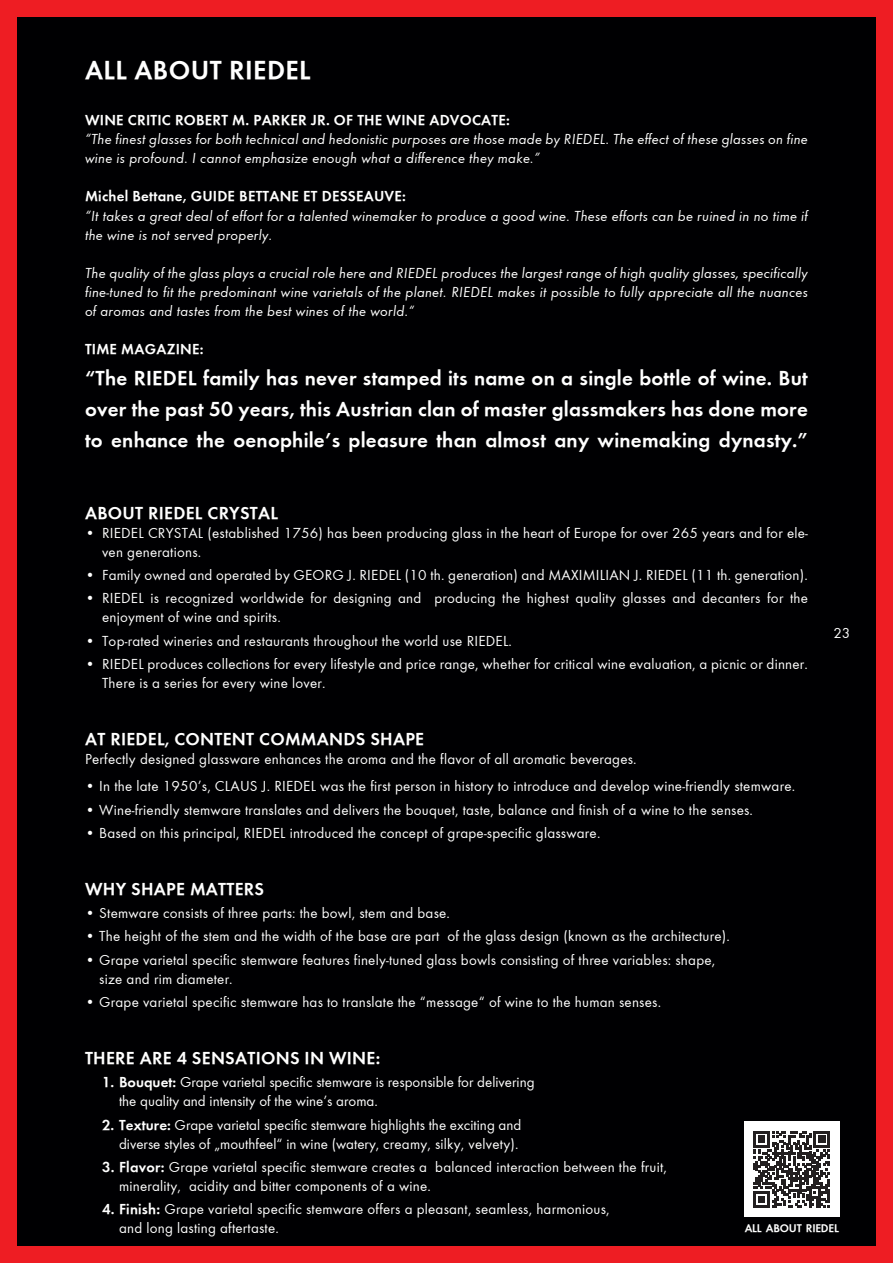
<style>
.page{position:relative;width:893px;height:1263px;background:#ee1d23}
.page>*{position:absolute;margin:0;border:0;box-sizing:border-box;transform-origin:0 0}
.t1{font:700 27px "Function";letter-spacing:.015em;color:#fff}
.t2{font:700 21px/31px "Function";letter-spacing:.01em;color:#fff;text-align:justify}
.t3{font:700 18px "Function";letter-spacing:.015em;color:#fff}
.t4{font:15px/19px "Function";letter-spacing:.015em;color:#fff}
.t5{font:italic 15px/19px "Function";letter-spacing:.015em;color:#fff}
.t6{font:700 15px "Function";letter-spacing:.015em;color:#fff}
.t7{font:700 11.55px "Function";letter-spacing:-.015em;color:#fff}
.s1{font-weight:700}
</style>
<div class="page">
<div style="left:17px;top:17px;width:859px;height:1229px;background:#000002"></div>
<div style="left:744px;top:1122px;width:95px;height:95px;background:#fff"></div>
<svg style="left:753px;top:1131px;width:77px;height:76px"></svg>
<h1 class="t1" style="left:85px;top:54px;width:227px">ALL ABOUT RIEDEL</h1>
<p class="t6" style="left:85px;top:111px;width:426px">WINE CRITIC ROBERT M. PARKER JR. OF THE WINE ADVOCATE:</p>
<p class="t5" style="left:85px;top:130px;width:724px">“The finest glasses for both technical and hedonistic purposes are those made by RIEDEL. The effect of these glasses on fine wine is profound. I cannot emphasize enough what a difference they make.”</p>
<p class="t6" style="left:85px;top:188px;width:322px">Michel Bettane, GUIDE BETTANE ET DESSEAUVE:</p>
<p class="t5" style="left:85px;top:206px;width:724px">“It takes a great deal of effort for a talented winemaker to produce a good wine. These efforts can be ruined in no time if the wine is not served properly.</p>
<p class="t5" style="left:85px;top:263px;width:724px;text-align:justify">The quality of the glass plays a crucial role here and RIEDEL produces the largest range of high quality glasses, specifically fine-tuned to fit the predominant wine varietals of the planet. RIEDEL makes it possible to fully appreciate all the nuances of aromas and tastes from the best wines of the world.“</p>
<p class="t6" style="left:85px;top:340px;width:120px">TIME MAGAZINE:</p>
<h2 class="t2" style="left:85px;top:362px;width:724px">“The RIEDEL family has never stamped its name on a single bottle of wine. But over the past 50 years, this Austrian clan of master glassmakers has done more to enhance the oenophile’s pleasure than almost any winemaking dynasty.”</h2>
<p class="t3" style="left:85px;top:502px;width:195px">ABOUT RIEDEL CRYSTAL</p>
<p class="t4" style="left:102px;top:523px;width:707px;text-indent:-17px">• RIEDEL CRYSTAL (established 1756) has been producing glass in the heart of Europe for over 265 years and for ele&shy;ven generations.</p>
<p class="t4" style="left:85px;top:565px;width:724px">• Family owned and operated by GEORG J. RIEDEL (10 th. generation) and MAXIMILIAN J. RIEDEL (11 th. generation).</p>
<p class="t4" style="left:102px;top:589px;width:707px;text-indent:-17px">• RIEDEL is recognized worldwide for designing and producing the highest quality glasses and decanters for the enjoyment of wine and spirits.</p>
<p class="t4" style="left:85px;top:631px;width:428px">• Top-rated wineries and restaurants throughout the world use RIEDEL.</p>
<p class="t4" style="left:102px;top:654px;width:707px;text-indent:-17px">• RIEDEL produces collections for every lifestyle and price range, whether for critical wine evaluation, a picnic or dinner.<br>There is a series for every wine lover.</p>
<p class="t3" style="left:85px;top:728px;width:341px">AT RIEDEL, CONTENT COMMANDS SHAPE</p>
<p class="t4" style="left:85px;top:749px;width:553px">Perfectly designed glassware enhances the aroma and the flavor of all aromatic beverages.</p>
<p class="t4" style="left:85px;top:777px;width:712px">• In the late 1950’s, CLAUS J. RIEDEL was the first person in history to introduce and develop wine-friendly stemware.</p>
<p class="t4" style="left:85px;top:800px;width:669px">• Wine-friendly stemware translates and delivers the bouquet, taste, balance and finish of a wine to the senses.</p>
<p class="t4" style="left:85px;top:823px;width:517px">• Based on this principal, RIEDEL introduced the concept of grape-specific glassware.</p>
<p class="t3" style="left:85px;top:878px;width:181px">WHY SHAPE MATTERS</p>
<p class="t4" style="left:85px;top:904px;width:366px">• Stemware consists of three parts: the bowl, stem and base.</p>
<p class="t4" style="left:85px;top:927px;width:646px">• The height of the stem and the width of the base are part of the glass design (known as the architecture).</p>
<p class="t4" style="left:99px;top:950px;width:617px;text-indent:-14px">• Grape varietal specific stemware features finely-tuned glass bowls consisting of three variables: shape, size and rim diameter.</p>
<p class="t4" style="left:85px;top:992px;width:577px">• Grape varietal specific stemware has to translate the “message“ of wine to the human senses.</p>
<p class="t4" style="left:833px;top:624px;width:19px">23</p>
<p class="t3" style="left:85px;top:1047px;width:297px">THERE ARE 4 SENSATIONS IN WINE:</p>
<p class="t4" style="left:119px;top:1073px;width:417px;text-indent:-17px"><span class="s1">1. Bouquet:</span> Grape varietal specific stemware is responsible for delivering the quality and intensity of the wine’s aroma.</p>
<p class="t4" style="left:102px;top:1115px;width:421px;text-align:right"><span class="s1">2. Texture:</span> Grape varietal specific stemware highlights the exciting and diverse styles of „mouthfeel“ in wine (watery, creamy, silky, velvety).</p>
<p class="t4" style="left:119px;top:1157px;width:549px;text-indent:-17px"><span class="s1">3. Flavor:</span> Grape varietal specific stemware creates a balanced interaction between the fruit, minerality, acidity and bitter components of a wine.</p>
<p class="t4" style="left:119px;top:1200px;width:492px;text-indent:-17px"><span class="s1">4. Finish:</span> Grape varietal specific stemware offers a pleasant, seamless, harmonious, and long lasting aftertaste.</p>
<p class="t7" style="left:745px;top:1221px;width:96px">ALL ABOUT RIEDEL</p>
</div>
